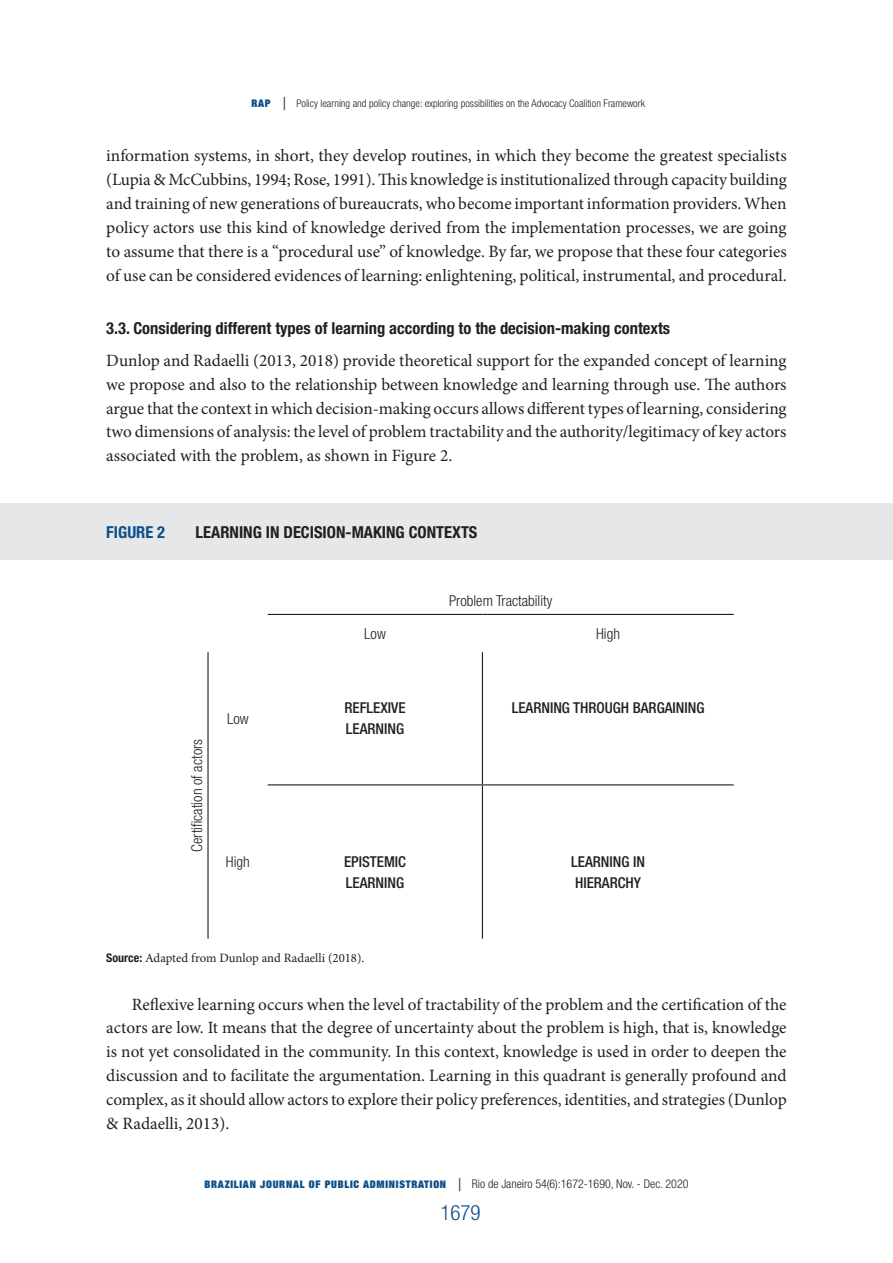
<style>
.page{position:relative;width:893px;height:1263px;background:#fff}
.page>*{position:absolute;margin:0;border:0;box-sizing:border-box;transform-origin:0 0}
.t1{font:300 condensed 21px "Helvetica Neue LT Std";color:#0c4f89}
.texto_3{font:17.25px/23.9px "Minion Pro";color:#231f20;text-align:justify}
.SUB2{font:700 condensed 16.5px "Helvetica Neue LT Std";color:#231f20}
.tit_tab{font:700 condensed 16.5px "Helvetica Neue LT Std";color:#231f20}
.tit_tab-2{font:700 condensed 16.5px "Helvetica Neue LT Std";color:#0c4f89}
.TEXTO_TAB{font:500 condensed 15px "Helvetica Neue LT Std";color:#231f20}
.TEXTO_TAB-2{font:300 condensed 15px "Helvetica Neue LT Std";color:#231f20}
.fonte{font:12.75px "Minion Pro";color:#231f20}
.t2{font:300 condensed 12px "Helvetica Neue LT Std";color:#231f20}
.t3{font:300 condensed 10.5px "Helvetica Neue LT Std";color:#231f20}
.s1{font-family:"Helvetica Neue";font-weight:900;font-stretch:expanded;color:#0c4f89}
.s2{font-size:18px}
.s3{font-family:"Helvetica Neue LT Std";font-weight:700;font-stretch:condensed;font-size:12px}
.s4{font-family:"Helvetica Neue";font-weight:900;font-stretch:expanded;font-size:10.5px;color:#0c4f89}
</style>
<div class="page">
<div style="left:0;top:504px;width:892px;height:56px;background:#e6e7e9"></div>
<hr style="left:482px;top:652px;width:1px;height:132px;background:#231f20">
<hr style="left:268px;top:784px;width:214px;height:1px;background:#231f20">
<hr style="left:482px;top:784px;width:252px;height:1px;background:#231f20">
<hr style="left:482px;top:785px;width:1px;height:154px;background:#231f20">
<hr style="left:268px;top:614px;width:214px;height:1px;background:#231f20">
<hr style="left:482px;top:614px;width:252px;height:1px;background:#231f20">
<hr style="left:207px;top:652px;width:2px;height:133px;background:#231f20">
<hr style="left:207px;top:785px;width:2px;height:154px;background:#231f20">
<p class="t3" style="left:251px;top:98px;width:395px"><span class="s1">RAP</span> <span class="s2">|</span> Policy learning and policy change: exploring possibilities on the Advocacy Coalition Framework</p>
<p class="texto_3" style="left:106px;top:144px;width:682px">information systems, in short, they develop routines, in which they become the greatest specialists (Lupia &amp; McCubbins, 1994; Rose, 1991). This knowledge is institutionalized through capacity building and training of new generations of bureaucrats, who become important information providers. When policy actors use this kind of knowledge derived from the implementation processes, we are going to assume that there is a “procedural use” of knowledge. By far, we propose that these four categories of use can be considered evidences of learning: enlightening, political, instrumental, and procedural.</p>
<p class="SUB2" style="left:106px;top:318px;width:565px">3.3. Considering different types of learning according to the decision-making contexts</p>
<p class="texto_3" style="left:106px;top:348px;width:682px">Dunlop and Radaelli (2013, 2018) provide theoretical support for the expanded concept of learning we propose and also to the relationship between knowledge and learning through use. The authors argue that the context in which decision-making occurs allows different types of learning, considering two dimensions of analysis: the level of problem tractability and the authority/legitimacy of key actors associated with the problem, as shown in Figure 2.</p>
<p class="tit_tab-2" style="left:106px;top:522px;width:60px">FIGURE 2</p>
<p class="tit_tab" style="left:196px;top:522px;width:283px">LEARNING IN DECISION-MAKING CONTEXTS</p>
<p class="TEXTO_TAB-2" style="left:449px;top:592px;width:105px">Problem Tractability</p>
<p class="TEXTO_TAB-2" style="left:188px;top:852px;width:114px;rotate:-90deg">Certification of actors</p>
<p class="TEXTO_TAB-2" style="left:227px;top:710px;width:23px">Low</p>
<p class="TEXTO_TAB-2" style="left:364px;top:625px;width:23px">Low</p>
<p class="TEXTO_TAB-2" style="left:596px;top:625px;width:25px">High</p>
<p class="TEXTO_TAB" style="left:344px;top:699px;width:63px">REFLEXIVE</p>
<p class="TEXTO_TAB" style="left:346px;top:720px;width:60px">LEARNING</p>
<p class="TEXTO_TAB" style="left:512px;top:699px;width:194px">LEARNING THROUGH BARGAINING</p>
<p class="TEXTO_TAB-2" style="left:226px;top:853px;width:25px">High</p>
<p class="TEXTO_TAB" style="left:344px;top:853px;width:63px">EPISTEMIC</p>
<p class="TEXTO_TAB" style="left:346px;top:874px;width:60px">LEARNING</p>
<p class="TEXTO_TAB" style="left:571px;top:853px;width:75px">LEARNING IN</p>
<p class="TEXTO_TAB" style="left:575px;top:874px;width:68px">HIERARCHY</p>
<p class="fonte" style="left:106px;top:949px;width:260px"><span class="s3">Source:</span> Adapted from Dunlop and Radaelli (2018).</p>
<p class="texto_3" style="left:106px;top:992px;width:682px;text-indent:26px">Reflexive learning occurs when the level of tractability of the problem and the certification of the actors are low. It means that the degree of uncertainty about the problem is high, that is, knowledge is not yet consolidated in the community. In this context, knowledge is used in order to deepen the discussion and to facilitate the argumentation. Learning in this quadrant is generally profound and complex, as it should allow actors to explore their policy preferences, identities, and strategies (Dunlop &amp; Radaelli, 2013).</p>
<p class="t2" style="left:204px;top:1176px;width:486px"><span class="s4">BRAZILIAN JOURNAL OF PUBLIC ADMINISTRATION</span> <span class="s2">|</span> Rio de Janeiro 54(6):1672-1690, Nov. - Dec. 2020</p>
<p class="t1" style="left:440px;top:1200px;width:42px">1679</p>
</div>
